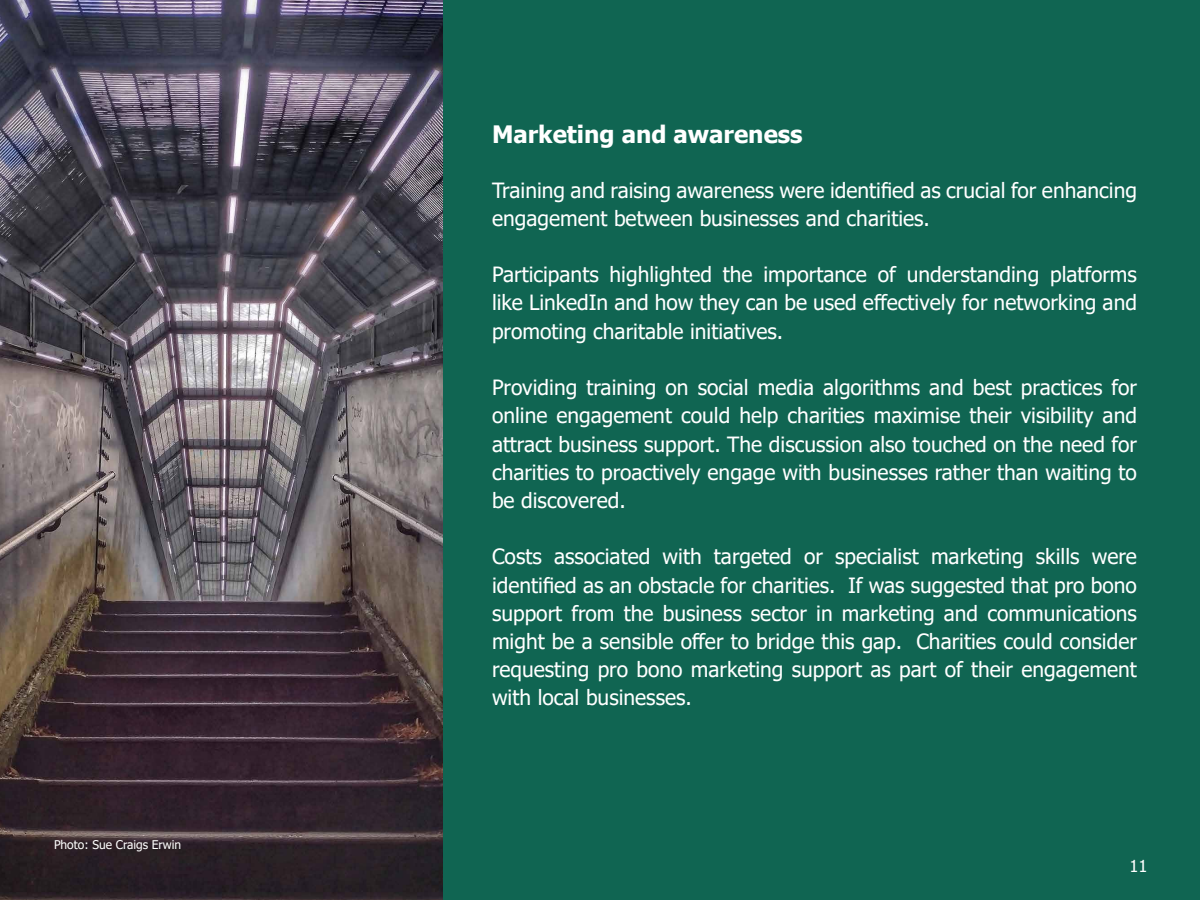
<style>
.page{position:relative;width:1200px;height:900px;background:#fff}
.page>*{position:absolute;margin:0;border:0;box-sizing:border-box;transform-origin:0 0}
.t1{font:700 24px "Tahoma";color:#fff}
.t2{font:21px/28.2px "Tahoma";color:#fff;text-align:justify}
.t3{font:16.5px "Tahoma";color:#fff}
.t4{font:12px "Tahoma";color:#fff}
</style>
<div class="page">
<div style="left:441px;top:0;width:759px;height:900px;background:#106552"></div>
<img style="left:0;top:0;width:442px;height:900px">
<p class="t4" style="left:54px;top:837px;width:129px">Photo: Sue Craigs Erwin</p>
<p class="t1" style="left:492px;top:117px;width:312px">Marketing and awareness</p>
<p class="t2" style="left:492px;top:177px;width:647px">Training and raising awareness were identified as crucial for enhancing engagement between businesses and charities.</p>
<p class="t2" style="left:492px;top:262px;width:647px">Participants highlighted the importance of understanding platforms like LinkedIn and how they can be used effectively for networking and promoting charitable initiatives.</p>
<p class="t2" style="left:492px;top:375px;width:647px">Providing training on social media algorithms and best practices for online engagement could help charities maximise their visibility and attract business support. The discussion also touched on the need for charities to proactively engage with businesses rather than waiting to be discovered.</p>
<p class="t2" style="left:492px;top:544px;width:647px">Costs associated with targeted or specialist marketing skills were identified as an obstacle for charities. If was suggested that pro bono support from the business sector in marketing and communications might be a sensible offer to bridge this gap. Charities could consider requesting pro bono marketing support as part of their engagement with local businesses.</p>
<p class="t3" style="left:1129px;top:855px;width:20px">11</p>
</div>
